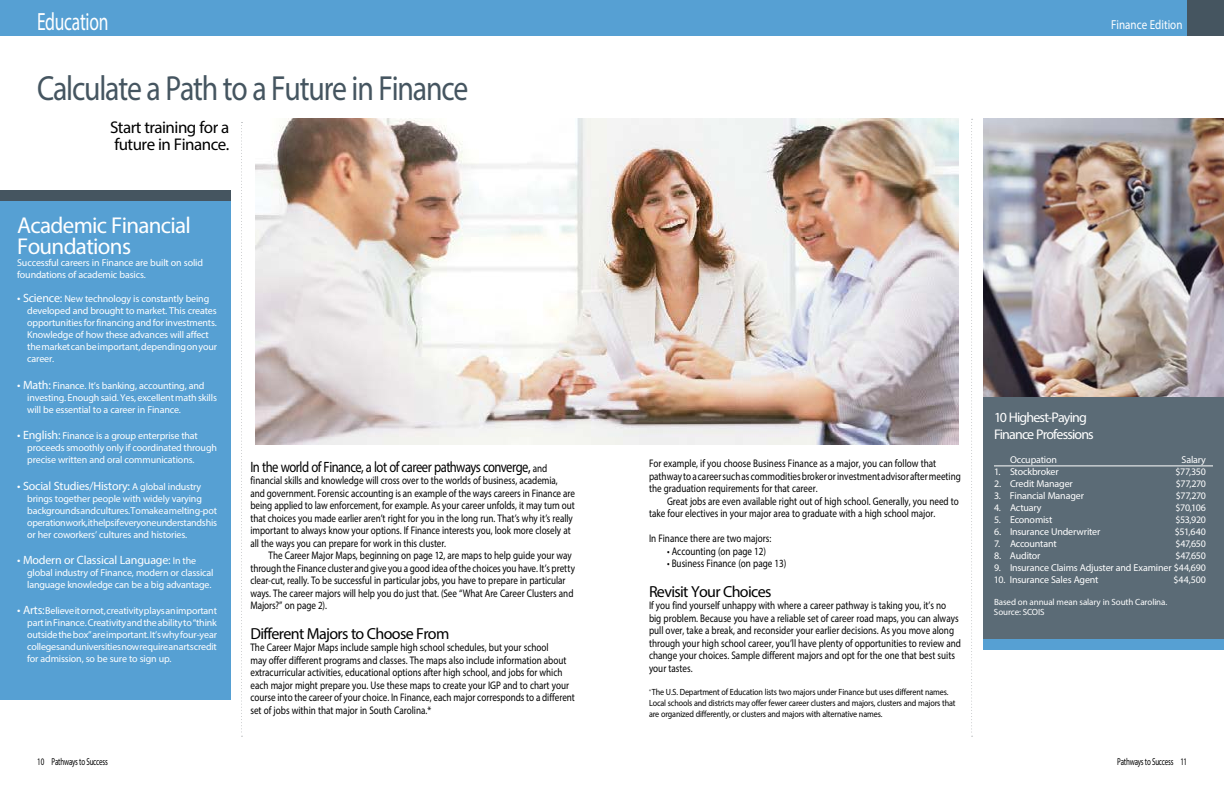
<style>
.page{position:relative;width:1224px;height:792px;background:#fff}
.page>*{position:absolute;margin:0;border:0;box-sizing:border-box;transform-origin:0 0}
.t1{font:35px "Myriad Pro";letter-spacing:-.04em;color:#455560;scale:.85 1}
.t2{font:25px "Myriad Pro";color:#fff;scale:.7 1}
.t3{font:23px/21px "Myriad Pro";letter-spacing:-.03em;color:#fff}
.t4{font:17px/17px "Myriad Pro";letter-spacing:-.03em;color:#000}
.t5{font:16px "Myriad Pro";letter-spacing:-.04em;color:#000}
.t6{font:15px "Myriad Pro";letter-spacing:-.035em;color:#000;scale:.84 1}
.t7{font:14px/17px "Myriad Pro";letter-spacing:-.06em;color:#fff}
.t8{font:13px "Myriad Pro";color:#fff;scale:.85 1}
.t9{font:12px "Myriad Pro";letter-spacing:-.015em;color:#fff}
.t10{font:11px/12.5px "Myriad Pro";color:#000;scale:.83 1}
.t11{font:10px/12px "Myriad Pro";letter-spacing:-.015em;color:#fff}
.t12{font:10px "Myriad Pro";letter-spacing:-.03em;color:#000;scale:.7 1}
.t13{font:9px/11px "Myriad Pro";letter-spacing:-.015em;color:#000;scale:.9 1}
.t14{font:9px/10px "Myriad Pro";letter-spacing:-.015em;color:#fff}
.s1{font-size:12px}
.s2{font-size:10px}
.s3{font-size:11px}
</style>
<div class="page">
<div style="left:0;top:0;width:612px;height:36px;background:#56a0d3"></div>
<div style="left:612px;top:0;width:612px;height:36px;background:#56a0d3"></div>
<div style="left:1188px;top:0;width:36px;height:36px;background:#455560"></div>
<svg style="left:241px;top:122px;width:2px;height:615px"></svg>
<div style="left:0;top:196px;width:230px;height:503px;background:#56a0d3"></div>
<div style="left:0;top:190px;width:230px;height:10px;background:#455560"></div>
<div style="left:983px;top:342px;width:241px;height:303px;background:#5b6b76"></div>
<div style="left:983px;top:639px;width:241px;height:11px;background:#56a0d3"></div>
<img style="left:983px;top:119px;width:241px;height:278px">
<svg style="left:971px;top:119px;width:2px;height:618px"></svg>
<img style="left:255px;top:119px;width:704px;height:326px">
<hr style="left:994px;top:465px;width:219px;height:1px;background:#fff">
<h2 class="t2" style="left:37px;top:6px;width:104px">Education</h2>
<p class="t8" style="left:1111px;top:17px;width:85px">Finance Edition</p>
<h1 class="t1" style="left:37px;top:67px;width:509px">Calculate a Path to a Future in Finance</h1>
<h3 class="t4" style="left:110px;top:119px;width:121px">Start training for a future in Finance.</h3>
<h3 class="t3" style="left:17px;top:214px;width:175px">Academic Financial<br>Foundations</h3>
<p class="t11" style="left:17px;top:256px;width:187px">Successful careers in Finance are built on solid foundations of academic basics.</p>
<p class="t11" style="left:27px;top:293px;width:191px;text-indent:-10px"><span class="s1">• Science:</span> New technology is constantly being developed and brought to market. This creates opportunities for financing and for investments.<br>Knowledge of how these advances will affect the market can be important, depending on your career.</p>
<p class="t11" style="left:27px;top:379px;width:191px;text-indent:-10px"><span class="s1">• Math:</span> Finance. It’s banking, accounting, and investing. Enough said. Yes, excellent math skills will be essential to a career in Finance.</p>
<p class="t11" style="left:27px;top:430px;width:191px;text-indent:-10px"><span class="s1">• English:</span> Finance is a group enterprise that proceeds smoothly only if coordinated through precise written and oral communications.</p>
<p class="t9" style="left:17px;top:478px;width:185px">• Social Studies/History: <span class="s2">A global industry</span></p>
<p class="t11" style="left:27px;top:492px;width:191px">brings together people with widely varying backgrounds and cultures. To make a melting-pot operation work, it helps if everyone understands his or her coworkers’ cultures and histories.</p>
<p class="t9" style="left:17px;top:553px;width:180px">• Modern or Classical Language: <span class="s2">In the</span></p>
<p class="t11" style="left:27px;top:566px;width:188px">global industry of Finance, modern or classical language knowledge can be a big advantage.</p>
<p class="t11" style="left:27px;top:605px;width:191px;text-align:justify;text-indent:-10px"><span class="s1">• Arts:</span> Believe it or not, creativity plays an important part in Finance. Creativity and the ability to “think outside the box” are important. It’s why four-year colleges and universities now require an arts credit for admission, so be sure to sign up.</p>
<p class="t12" style="left:37px;top:756px;width:103px">10 Pathways to Success</p>
<h3 class="t6" style="left:250px;top:457px;width:355px">In the world of Finance, a lot of career pathways converge, <span class="s3">and</span></h3>
<p class="t10" style="left:250px;top:474px;width:393px">financial skills and knowledge will cross over to the worlds of business, academia, and government. Forensic accounting is an example of the ways careers in Finance are being applied to law enforcement, for example. As your career unfolds, it may turn out that choices you made earlier aren’t right for you in the long run. That’s why it’s really important to always know your options. If Finance interests you, look more closely at all the ways you can prepare for work in this cluster.<br>T</p>
<p class="t10" style="left:250px;top:549px;width:393px;text-indent:23px">he Career Major Maps, beginning on page 12, are maps to help guide your way through the Finance cluster and give you a good idea of the choices you have. It’s pretty clear-cut, really. To be successful in particular jobs, you have to prepare in particular ways. The career majors will help you do just that. (See “What Are Career Clusters and Majors?” on page 2).</p>
<h3 class="t5" style="left:250px;top:623px;width:201px">Different Majors to Choose From</h3>
<p class="t10" style="left:250px;top:641px;width:393px">The Career Major Maps include sample high school schedules, but your school<br>may offer different programs and classes. The maps also include information about extracurricular activities, educational options after high school, and jobs for which each major might prepare you. Use these maps to create your IGP and to chart your course into the career of your choice. In Finance, each major corresponds to a different set of jobs within that major in South Carolina.*</p>
<p class="t10" style="left:649px;top:457px;width:377px">For example, if you choose Business Finance as a major, you can follow that pathway to a career such as commodities broker or investment advisor after meeting the graduation requirements for that career.</p>
<p class="t10" style="left:649px;top:495px;width:375px;text-indent:18px">Great jobs are even available right out of high school. Generally, you need to take four electives in your major area to graduate with a high school major.</p>
<p class="t10" style="left:649px;top:532px;width:149px">In Finance there are two majors:</p>
<p class="t10" style="left:667px;top:545px;width:121px">• Accounting (on page 12)</p>
<p class="t10" style="left:667px;top:557px;width:145px">• Business Finance (on page 13)</p>
<h3 class="t5" style="left:649px;top:582px;width:124px">Revisit Your Choices</h3>
<p class="t10" style="left:649px;top:599px;width:377px">If you find yourself unhappy with where a career pathway is taking you, it’s no big problem. Because you have a reliable set of career road maps, you can always pull over, take a break, and reconsider your earlier decisions. As you move along through your high school career, you’ll have plenty of opportunities to review and change your choices. Sample different majors and opt for the one that best suits your tastes.</p>
<p class="t13" style="left:649px;top:687px;width:342px"><sup>*</sup> The U.S. Department of Education lists two majors under Finance but uses different names.<br>Local schools and districts may offer fewer career clusters and majors, clusters and majors that are organized differently, or clusters and majors with alternative names.</p>
<p class="t7" style="left:994px;top:409px;width:101px">10 Highest-Paying<br>Finance Professions</p>
<p class="t11" style="left:994px;top:454px;width:65px">Occupation</p>
<p class="t11" style="left:1182px;top:454px;width:26px">Salary</p>
<p class="t11" style="left:994px;top:466px;width:66px">1. Stockbroker</p>
<p class="t11" style="left:1176px;top:466px;width:32px">$77,350</p>
<p class="t11" style="left:994px;top:478px;width:80px">2. Credit Manager</p>
<p class="t11" style="left:1176px;top:478px;width:32px">$77,270</p>
<p class="t11" style="left:994px;top:490px;width:91px">3. Financial Manager</p>
<p class="t11" style="left:1176px;top:490px;width:32px">$77,270</p>
<p class="t11" style="left:994px;top:502px;width:49px">4. Actuary</p>
<p class="t11" style="left:1176px;top:502px;width:32px">$70,106</p>
<p class="t11" style="left:994px;top:514px;width:60px">5. Economist</p>
<p class="t11" style="left:1175px;top:514px;width:32px">$53,920</p>
<p class="t11" style="left:994px;top:526px;width:108px">6. I nsurance Underwriter</p>
<p class="t11" style="left:1175px;top:526px;width:33px">$51,640</p>
<p class="t11" style="left:994px;top:538px;width:64px">7. Accountant</p>
<p class="t11" style="left:1176px;top:538px;width:32px">$47,650</p>
<p class="t11" style="left:994px;top:550px;width:48px">8. Auditor</p>
<p class="t11" style="left:1176px;top:550px;width:32px">$47,650</p>
<p class="t11" style="left:994px;top:562px;width:213px">9. I nsurance Claims Adjuster and Examiner $44,690</p>
<p class="t11" style="left:994px;top:574px;width:106px">10. I nsurance Sales Agent</p>
<p class="t11" style="left:1174px;top:574px;width:34px">$44,500</p>
<p class="t14" style="left:994px;top:597px;width:175px">Based on annual mean salary in South Carolina.<br>Source: SCOIS</p>
<p class="t12" style="left:1117px;top:756px;width:101px">Pathways to Success 11</p>
</div>
